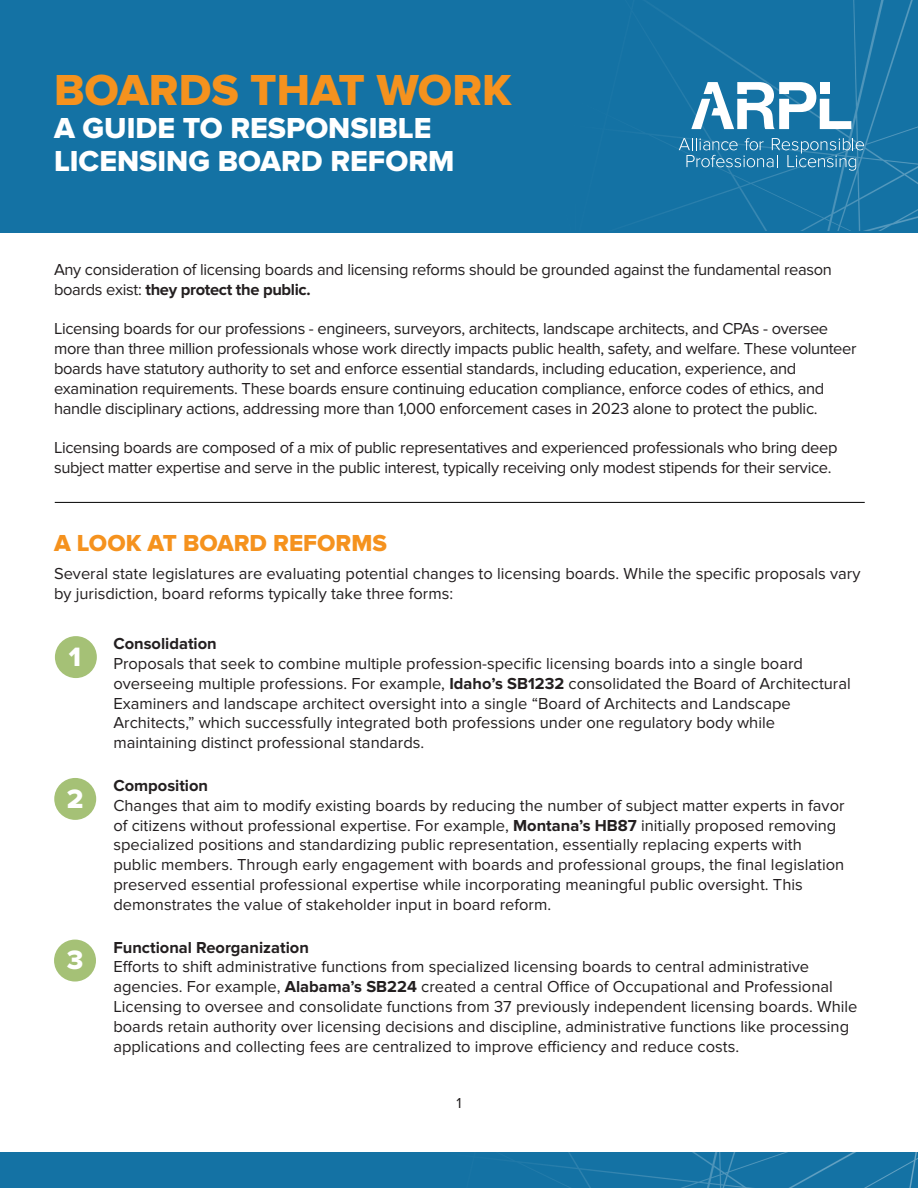
<style>
.page{position:relative;width:918px;height:1188px;background:#fff}
.page>*{position:absolute;margin:0;border:0;box-sizing:border-box;transform-origin:0 0}
.t1{font:45px "Proxima Nova Extrabld";color:#f5921e}
.t2{font:30px/33px "Proxima Nova Extrabld";color:#fff}
.t3{font:27.6px "Proxima Nova Extrabld";color:#fff}
.t4{font:24px "Proxima Nova Extrabld";color:#f5921e}
.BODY{font:16.5px/19.8px "Proxima Nova";color:#231f20}
.BODY-2{font:16.5px/19.8px "Proxima Nova";letter-spacing:-.02em;color:#231f20}
.t5{font:15px "Proxima Nova";color:#231f20}
.s1{font-weight:700}
</style>
<div class="page">
<div style="left:0;top:0;width:918px;height:232px;background:#1472a4"></div>
<img style="left:634px;top:0;width:284px;height:230px">
<svg style="left:679px;top:138px;width:185px;height:33px"></svg>
<svg style="left:691px;top:82px;width:160px;height:47px"></svg>
<div style="left:55px;top:636px;width:42px;height:42px;background:#a5c176;border-radius:50%"></div>
<div style="left:54px;top:778px;width:42px;height:42px;background:#a5c176;border-radius:50%"></div>
<div style="left:54px;top:940px;width:42px;height:42px;background:#a5c176;border-radius:50%"></div>
<hr style="left:55px;top:502px;width:810px;height:1px;background:#000">
<div style="left:0;top:1152px;width:918px;height:36px;background:#1472a4"></div>
<p class="t1" style="left:54px;top:64px;width:459px">BOARDS THAT WORK</p>
<p class="t2" style="left:54px;top:112px;width:402px">A GUIDE TO RESPONSIBLE<br>LICENSING BOARD REFORM</p>
<p class="BODY-2" style="left:54px;top:260px;width:779px">Any consideration of licensing boards and licensing reforms should be grounded against the fundamental reason boards exist: <span class="s1">they protect the public.</span></p>
<p class="BODY-2" style="left:54px;top:319px;width:804px">Licensing boards for our professions - engineers, surveyors, architects, landscape architects, and CPAs - oversee more than three million professionals whose work directly impacts public health, safety, and welfare. These volunteer boards have statutory authority to set and enforce essential standards, including education, experience, and examination requirements. These boards ensure continuing education compliance, enforce codes of ethics, and handle disciplinary actions, addressing more than 1,000 enforcement cases in 2023 alone to protect the public.</p>
<p class="BODY-2" style="left:54px;top:438px;width:785px">Licensing boards are composed of a mix of public representatives and experienced professionals who bring deep subject matter expertise and serve in the public interest, typically receiving only modest stipends for their service.</p>
<p class="t4" style="left:54px;top:529px;width:335px">A LOOK AT BOARD REFORMS</p>
<p class="BODY" style="left:54px;top:564px;width:808px">Several state legislatures are evaluating potential changes to licensing boards. While the specific proposals vary by jurisdiction, board reforms typically take three forms:</p>
<p class="t3" style="left:69px;top:641px;width:14px">1</p>
<p class="t3" style="left:67px;top:782px;width:18px">2</p>
<p class="t3" style="left:67px;top:944px;width:18px">3</p>
<p class="BODY" style="left:113px;top:634px;width:739px"><span class="s1">Consolidation<br></span>Proposals that seek to combine multiple profession-specific licensing boards into a single board overseeing multiple professions. For example, <span class="s1">Idaho’s SB1232</span> consolidated the Board of Architectural Examiners and landscape architect oversight into a single “Board of Architects and Landscape Architects,” which successfully integrated both professions under one regulatory body while maintaining distinct professional standards.</p>
<p class="BODY" style="left:113px;top:776px;width:733px"><span class="s1">Composition<br></span>Changes that aim to modify existing boards by reducing the number of subject matter experts in favor of citizens without professional expertise. For example, <span class="s1">Montana’s HB87</span> initially proposed removing specialized positions and standardizing public representation, essentially replacing experts with public members. Through early engagement with boards and professional groups, the final legislation preserved essential professional expertise while incorporating meaningful public oversight. This demonstrates the value of stakeholder input in board reform.</p>
<p class="BODY" style="left:113px;top:937px;width:746px"><span class="s1">Functional Reorganization<br></span>Efforts to shift administrative functions from specialized licensing boards to central administrative agencies. For example, <span class="s1">Alabama’s SB224</span> created a central Office of Occupational and Professional Licensing to oversee and consolidate functions from 37 previously independent licensing boards. While boards retain authority over licensing decisions and discipline, administrative functions like processing applications and collecting fees are centralized to improve efficiency and reduce costs.</p>
<p class="t5" style="left:456px;top:1094px;width:7px">1</p>
</div>
